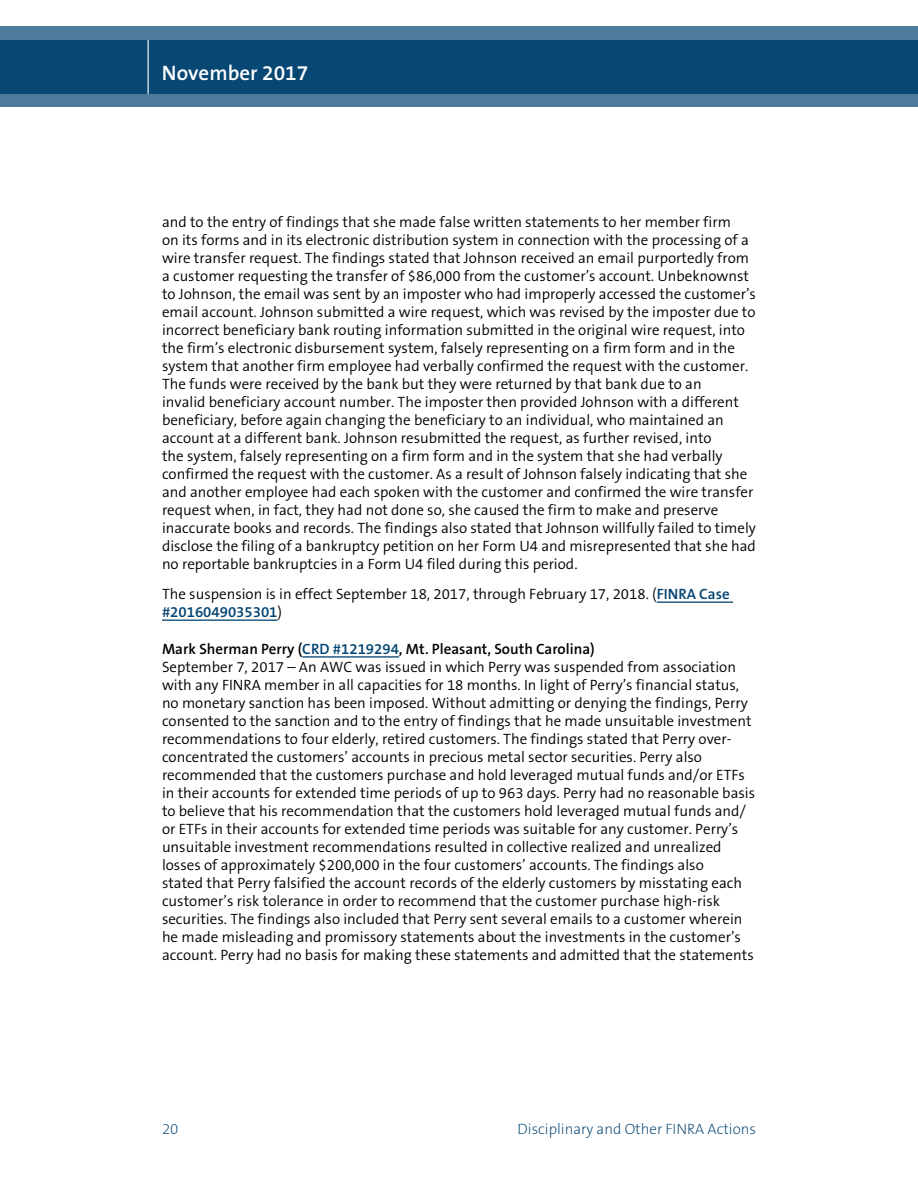
<style>
.page{position:relative;width:918px;height:1188px;background:#fff}
.page>*{position:absolute;margin:0;border:0;box-sizing:border-box;transform-origin:0 0}
.t1{font:600 21px "The Sans B6";color:#fff}
.t2{font:300 15px/18px "The Sans B4";color:#000}
.t3{font:600 15px "The Sans B6";color:#000}
.t4{font:200 15px "The Sans B2";color:#004270}
.t5{font:600 15px "The Sans B6";color:#004270}
.s1{font-family:"The Sans B6";font-weight:600;color:#004270}
.s2{font-family:"The Sans B4";font-weight:300;color:#000}
.s3{color:#004270}
</style>
<div class="page">
<svg style="left:0;top:26px;width:918px;height:81px;background:#1e5881"></svg>
<hr style="left:148px;top:40px;width:1px;height:54px;background:#fff">
<hr style="left:657px;top:602px;width:76px;height:1px;background:#004270">
<hr style="left:162px;top:620px;width:115px;height:1px;background:#004270">
<hr style="left:302px;top:656px;width:97px;height:2px;background:#004270">
<h1 class="t1" style="left:162px;top:62px;width:148px">November 2017</h1>
<p class="t2" style="left:162px;top:213px;width:596px">and to the entry of findings that she made false written statements to her member firm<br>on its forms and in its electronic distribution system in connection with the processing of a wire transfer request. The findings stated that Johnson received an email purportedly from a customer requesting the transfer of $86,000 from the customer’s account. Unbeknownst to Johnson, the email was sent by an imposter who had improperly accessed the customer’s email account. Johnson submitted a wire request, which was revised by the imposter due to incorrect beneficiary bank routing information submitted in the original wire request, into the firm’s electronic disbursement system, falsely representing on a firm form and in the system that another firm employee had verbally confirmed the request with the customer.<br>The funds were received by the bank but they were returned by that bank due to an<br>invalid beneficiary account number. The imposter then provided Johnson with a different beneficiary, before again changing the beneficiary to an individual, who maintained an account at a different bank. Johnson resubmitted the request, as further revised, into<br>the system, falsely representing on a firm form and in the system that she had verbally confirmed the request with the customer. As a result of Johnson falsely indicating that she and another employee had each spoken with the customer and confirmed the wire transfer request when, in fact, they had not done so, she caused the firm to make and preserve inaccurate books and records. The findings also stated that Johnson willfully failed to timely disclose the filing of a bankruptcy petition on her Form U4 and misrepresented that she had no reportable bankruptcies in a Form U4 filed during this period.</p>
<p class="t2" style="left:162px;top:585px;width:569px">The suspension is in effect September 18, 2017, through February 17, 2018. (<span class="s1">FINRA Case</span></p>
<p class="t5" style="left:162px;top:604px;width:122px">#2016049035301<span class="s2">)</span></p>
<p class="t3" style="left:162px;top:641px;width:434px">Mark Sherman Perry (<span class="s3">CRD #1219294</span>, Mt. Pleasant, South Carolina)</p>
<p class="t2" style="left:162px;top:658px;width:595px">September 7, 2017 – An AWC was issued in which Perry was suspended from association with any FINRA member in all capacities for 18 months. In light of Perry’s financial status, no monetary sanction has been imposed. Without admitting or denying the findings, Perry consented to the sanction and to the entry of findings that he made unsuitable investment recommendations to four elderly, retired customers. The findings stated that Perry over&shy;concentrated the customers’ accounts in precious metal sector securities. Perry also recommended that the customers purchase and hold leveraged mutual funds and/or ETFs in their accounts for extended time periods of up to 963 days. Perry had no reasonable basis to believe that his recommendation that the customers hold leveraged mutual funds and/ or ETFs in their accounts for extended time periods was suitable for any customer. Perry’s unsuitable investment recommendations resulted in collective realized and unrealized losses of approximately $200,000 in the four customers’ accounts. The findings also<br>stated that Perry falsified the account records of the elderly customers by misstating each customer’s risk tolerance in order to recommend that the customer purchase high-risk securities. The findings also included that Perry sent several emails to a customer wherein he made misleading and promissory statements about the investments in the customer’s account. Perry had no basis for making these statements and admitted that the statements</p>
<p class="t4" style="left:162px;top:1121px;width:18px">20</p>
<p class="t4" style="left:518px;top:1121px;width:240px">Disciplinary and Other FINRA Actions</p>
</div>
